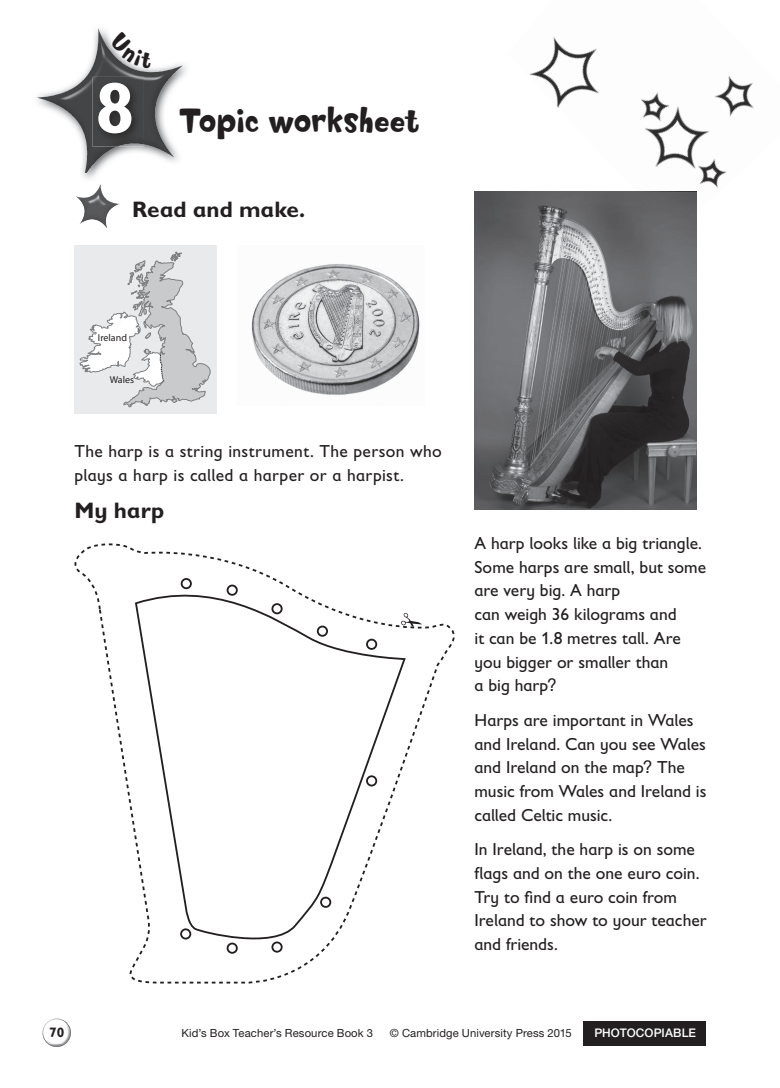
<style>
.page{position:relative;width:780px;height:1088px;background:#fff}
.page>*{position:absolute;margin:0;border:0;box-sizing:border-box;transform-origin:0 0}
.t1{font:700 72.5px "Gill Sans Infant Std";color:#fff}
.t2{font:32.5px "Softie";letter-spacing:-.01em;color:#231f20}
.t3{font:700 22.5px "Gill Sans Infant Std";letter-spacing:-.005em;color:#231f20}
.t4{font:17.5px/23.8px "Gill Sans Infant Std";color:#231f20}
.t5{font:17.5px/23.8px "Gill Sans Infant Std";letter-spacing:.02em;color:#231f20}
.t6{font:700 13.75px "Gill Sans Infant Std";color:#231f20}
.t7{font:500 11.88px "Helvetica Neue LT Std";letter-spacing:.01em;color:#fff}
.t8{font:11.25px "Helvetica Neue LT Std";letter-spacing:.01em;color:#231f20}
.t9{font:10px "Myriad";color:#231f20}
.s1{font-family:"Helvetica Neue LT Std"}
</style>
<div class="page">
<div style="left:583px;top:1020px;width:122px;height:25px;background:#231f20"></div>
<svg style="left:43px;top:1020px;width:28px;height:24px"></svg>
<img style="left:43px;top:1019px;width:21px;height:16px">
<img style="left:48px;top:1029px;width:23px;height:17px">
<img style="left:42px;top:28px;width:145px;height:151px">
<img style="left:37px;top:29px;width:61px;height:77px">
<img style="left:529px;top:37px;width:225px;height:196px">
<img style="left:76px;top:186px;width:44px;height:43px">
<img style="left:474px;top:191px;width:222px;height:318px">
<div style="left:74px;top:245px;width:142px;height:168px;background:#e9eaeb"></div>
<svg style="left:79px;top:251px;width:132px;height:157px"></svg>
<img style="left:251px;top:264px;width:169px;height:131px">
<svg style="left:74px;top:543px;width:381px;height:440px"></svg>
<svg style="left:134px;top:577px;width:272px;height:377px"></svg>
<img style="left:92px;top:77px;width:52px;height:69px">
<svg style="left:401px;top:613px;width:21px;height:13px"></svg>
<svg style="left:109px;top:32px;width:43px;height:37px"></svg>
<h1 class="t1" style="left:95px;top:65px;width:42px">8</h1>
<h2 class="t2" style="left:179px;top:100px;width:242px">Topic worksheet</h2>
<p class="t3" style="left:132px;top:196px;width:175px">Read and make.</p>
<p class="t9" style="left:98px;top:332px;width:31px">Ireland</p>
<p class="t9" style="left:110px;top:375px;width:26px">Wales</p>
<p class="t5" style="left:74px;top:439px;width:369px">The harp is a string instrument. The person who plays a harp is called a harper or a harpist.</p>
<p class="t3" style="left:74px;top:497px;width:91px">My harp</p>
<p class="t4" style="left:474px;top:531px;width:233px">A harp looks like a big triangle.<br>Some harps are small, but some are very big. A harp<br>can weigh 36 kilograms and<br>it can be 1.8 metres tall. Are you bigger or smaller than<br>a big harp<span class="s1">?</span></p>
<p class="t4" style="left:474px;top:708px;width:233px">Harps are important in Wales and Ireland. Can you see Wales and Ireland on the map<span class="s1">?</span> The music from Wales and Ireland is called Celtic music.</p>
<p class="t4" style="left:474px;top:837px;width:234px">In Ireland, the harp is on some flags and on the one euro coin.<br>Try to find a euro coin from<br>Ireland to show to your teacher and friends.</p>
<p class="t6" style="left:49px;top:1024px;width:17px">70</p>
<p class="t8" style="left:181px;top:1026px;width:193px">Kid’s Box Teacher’s Resource Book 3</p>
<p class="t8" style="left:390px;top:1026px;width:183px">© Cambridge University Press 2015</p>
<p class="t7" style="left:594px;top:1025px;width:103px">PHOTOCOPIABLE</p>
</div>
